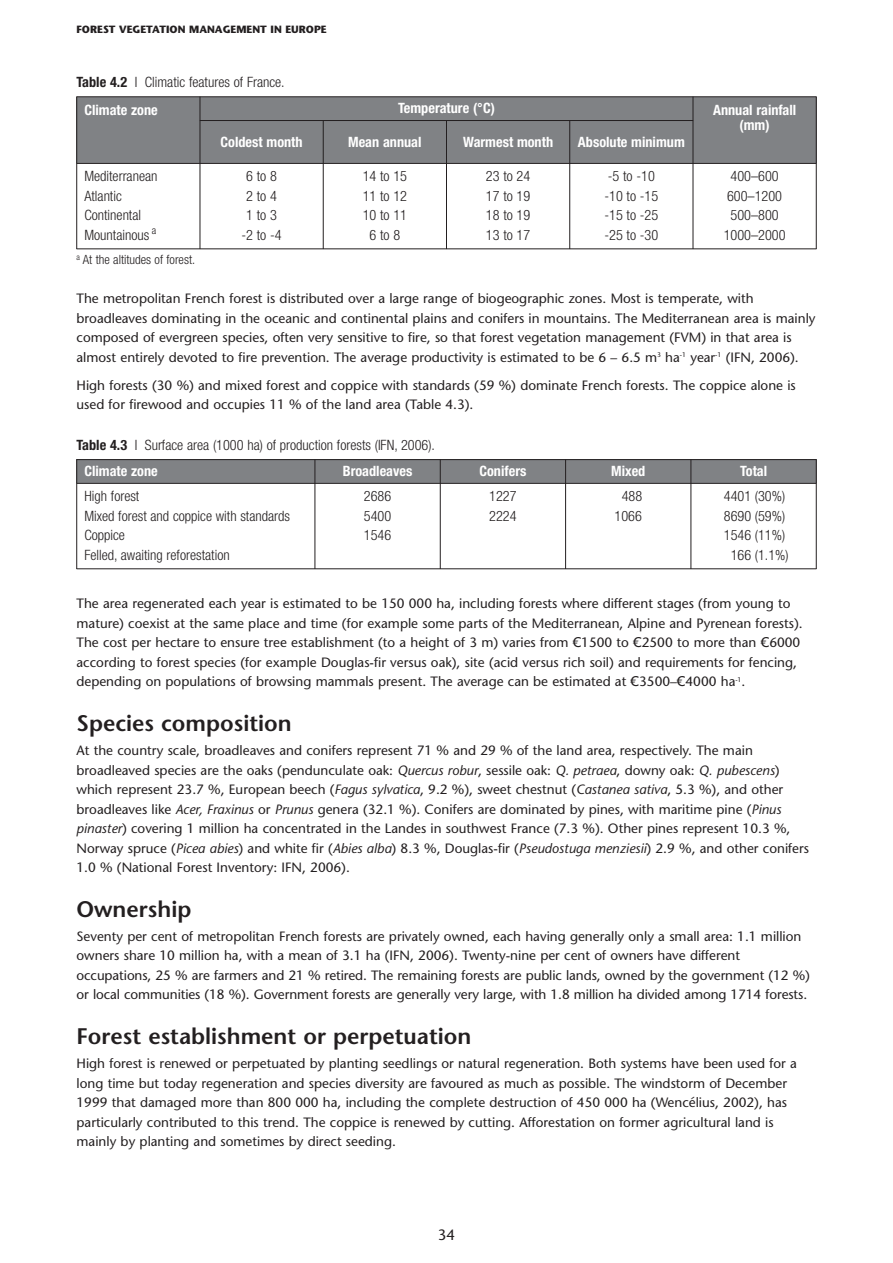
<style>
.page{position:relative;width:893px;height:1263px;background:#fff}
.page>*{position:absolute;margin:0;border:0;box-sizing:border-box;transform-origin:0 0}
.t1{font:600 22.5px "Stone Sans";color:#231f20}
.t2{font:15px "Stone Sans";color:#231f20}
.t3{font:300 condensed 14.25px/19.5px "Helvetica Neue";color:#231f20}
.t4{font:700 condensed 14.25px/15px "Helvetica Neue";color:#fff;text-align:center}
.t5{font:13.5px/19.5px "Stone Sans";color:#231f20}
.t6{font:300 condensed 12.75px "Helvetica Neue";color:#231f20}
.t7{font:700 10.5px "Stone Sans";color:#231f20}
.s1{font-weight:700}
.s2{font-weight:700;color:#fff}
.s3{font-family:"Verdana"}
.s4{font-style:italic}
</style>
<div class="page">
<div style="left:77px;top:97px;width:123px;height:66px;background:#808285"></div>
<div style="left:200px;top:97px;width:493px;height:24px;background:#808285"></div>
<div style="left:693px;top:97px;width:123px;height:66px;background:#808285"></div>
<div style="left:200px;top:121px;width:123px;height:42px;background:#808285"></div>
<div style="left:323px;top:121px;width:123px;height:42px;background:#808285"></div>
<div style="left:446px;top:121px;width:124px;height:42px;background:#808285"></div>
<div style="left:570px;top:121px;width:123px;height:42px;background:#808285"></div>
<hr style="left:76px;top:97px;width:1px;height:152px;background:#231f20">
<hr style="left:200px;top:97px;width:1px;height:152px;background:#231f20">
<hr style="left:323px;top:120px;width:1px;height:129px;background:#231f20">
<hr style="left:446px;top:120px;width:1px;height:129px;background:#231f20">
<hr style="left:569px;top:120px;width:1px;height:129px;background:#231f20">
<hr style="left:693px;top:97px;width:1px;height:152px;background:#231f20">
<hr style="left:816px;top:97px;width:1px;height:152px;background:#231f20">
<hr style="left:77px;top:96px;width:739px;height:1px;background:#231f20">
<hr style="left:200px;top:120px;width:493px;height:1px;background:#231f20">
<hr style="left:77px;top:163px;width:739px;height:1px;background:#231f20">
<hr style="left:77px;top:249px;width:739px;height:1px;background:#231f20">
<div style="left:77px;top:459px;width:238px;height:24px;background:#808285"></div>
<div style="left:315px;top:459px;width:125px;height:24px;background:#808285"></div>
<div style="left:440px;top:459px;width:126px;height:24px;background:#808285"></div>
<div style="left:566px;top:459px;width:125px;height:24px;background:#808285"></div>
<div style="left:691px;top:459px;width:125px;height:24px;background:#808285"></div>
<hr style="left:76px;top:459px;width:1px;height:110px;background:#231f20">
<hr style="left:315px;top:459px;width:1px;height:110px;background:#231f20">
<hr style="left:440px;top:459px;width:1px;height:110px;background:#231f20">
<hr style="left:565px;top:459px;width:1px;height:110px;background:#231f20">
<hr style="left:691px;top:459px;width:1px;height:110px;background:#231f20">
<hr style="left:816px;top:459px;width:1px;height:110px;background:#231f20">
<hr style="left:77px;top:459px;width:739px;height:1px;background:#231f20">
<hr style="left:77px;top:483px;width:739px;height:1px;background:#231f20">
<hr style="left:77px;top:568px;width:739px;height:1px;background:#231f20">
<p class="t7" style="left:77px;top:26px;width:252px">FOREST VEGETATION MANAGEMENT IN EUROPE</p>
<p class="t3" style="left:84px;top:69px;width:202px;line-height:27.9px;text-indent:-8px"><span class="s1">Table 4.2</span> I Climatic features of France.<br><span class="s2">Climate zone</span></p>
<p class="t4" style="left:398px;top:102px;width:98px">Temperature (°C)</p>
<p class="t4" style="left:713px;top:103px;width:85px">Annual rainfall (mm)</p>
<p class="t4" style="left:221px;top:135px;width:84px">Coldest month</p>
<p class="t4" style="left:348px;top:135px;width:75px">Mean annual</p>
<p class="t4" style="left:463px;top:135px;width:91px">Warmest month</p>
<p class="t4" style="left:578px;top:135px;width:108px">Absolute minimum</p>
<p class="t3" style="left:84px;top:168px;width:75px">Mediterranean<br>Atlantic<br>Continental<br>Mountainous <sup>a</sup></p>
<p class="t3" style="left:241px;top:168px;width:42px;text-align:center">6 to 8<br>2 to 4<br>1 to 3 -2 to -4</p>
<p class="t3" style="left:363px;top:168px;width:46px;text-align:center">14 to 15<br>11 to 12<br>10 to 11<br>6 to 8</p>
<p class="t3" style="left:486px;top:168px;width:46px;text-align:justify">23 to 24<br>17 to 19<br>18 to 19<br>13 to 17</p>
<p class="t3" style="left:604px;top:168px;width:55px">-5 to -10 -10 to -15 -15 to -25 -25 to -30</p>
<p class="t3" style="left:724px;top:168px;width:63px;text-align:center">400–600<br>600–1200<br>500–800<br>1000–2000</p>
<p class="t6" style="left:77px;top:255px;width:120px"><sup>a</sup> At the altitudes of forest.</p>
<p class="t5" style="left:77px;top:290px;width:740px">The metropolitan French forest is distributed over a large range of biogeographic zones. Most is temperate, with broadleaves dominating in the oceanic and continental plains and conifers in mountains. The Mediterranean area is mainly composed of evergreen species, often very sensitive to fire, so that forest vegetation management (FVM) in that area is almost entirely devoted to fire prevention. The average productivity is estimated to be 6 – 6.5 m<sup>3</sup> ha<sup>-1</sup> year<sup>-1</sup> (IFN, 2006).</p>
<p class="t5" style="left:77px;top:377px;width:721px">High forests (30 %) and mixed forest and coppice with standards (59 %) dominate French forests. The coppice alone is used for firewood and occupies 11 % of the land area (Table 4.3).</p>
<p class="t3" style="left:84px;top:432px;width:352px;line-height:26.5px;text-indent:-8px"><span class="s1">Table 4.3</span> I Surface area (1000 ha) of production forests (IFN, 2006).<br><span class="s2">Climate zone</span></p>
<p class="t4" style="left:343px;top:465px;width:71px">Broadleaves</p>
<p class="t4" style="left:479px;top:465px;width:48px">Conifers</p>
<p class="t4" style="left:611px;top:465px;width:36px">Mixed</p>
<p class="t4" style="left:740px;top:465px;width:29px">Total</p>
<p class="t3" style="left:84px;top:488px;width:207px">High forest<br>Mixed forest and coppice with standards<br>Coppice<br>Felled, awaiting reforestation</p>
<p class="t3" style="left:364px;top:488px;width:29px;text-align:justify">2686<br>5400<br>1546</p>
<p class="t3" style="left:489px;top:488px;width:29px">1227<br>2224</p>
<p class="t3" style="left:615px;top:488px;width:29px;text-align:center">488<br>1066</p>
<p class="t3" style="left:724px;top:488px;width:66px;text-align:center">4401 (30%)<br>8690 (59%)<br>1546 (11%)<br>166 (1.1%)</p>
<p class="t5" style="left:77px;top:595px;width:728px">The area regenerated each year is estimated to be 150 000 ha, including forests where different stages (from young to mature) coexist at the same place and time (for example some parts of the Mediterranean, Alpine and Pyrenean forests).<br>The cost per hectare to ensure tree establishment (to a height of 3 m) varies from <span class="s3">€</span>1500 to <span class="s3">€</span>2500 to more than <span class="s3">€</span>6000 according to forest species (for example Douglas-fir versus oak), site (acid versus rich soil) and requirements for fencing, depending on populations of browsing mammals present. The average can be estimated at <span class="s3">€</span>3500–<span class="s3">€</span>4000 ha<sup>-1</sup>.</p>
<h1 class="t1" style="left:77px;top:715px;width:217px">Species composition</h1>
<p class="t5" style="left:77px;top:742px;width:734px">At the country scale, broadleaves and conifers represent 71 % and 29 % of the land area, respectively. The main broadleaved species are the oaks (pendunculate oak: <span class="s4">Quercus robur</span>, sessile oak: <span class="s4">Q. petraea</span>, downy oak: <span class="s4">Q. pubescens</span>) which represent 23.7 %, European beech (<span class="s4">Fagus sylvatica</span>, 9.2 %), sweet chestnut (<span class="s4">Castanea sativa</span>, 5.3 %), and other broadleaves like <span class="s4">Acer, Fraxinus</span> or <span class="s4">Prunus</span> genera (32.1 %). Conifers are dominated by pines, with maritime pine (<span class="s4">Pinus pinaster</span>) covering 1 million ha concentrated in the Landes in southwest France (7.3 %). Other pines represent 10.3 %, Norway spruce (<span class="s4">Picea abies</span>) and white fir (<span class="s4">Abies alba</span>) 8.3 %, Douglas-fir (<span class="s4">Pseudostuga menziesii</span>) 2.9 %, and other conifers 1.0 % (National Forest Inventory: IFN, 2006).</p>
<h1 class="t1" style="left:77px;top:901px;width:116px">Ownership</h1>
<p class="t5" style="left:77px;top:928px;width:735px">Seventy per cent of metropolitan French forests are privately owned, each having generally only a small area: 1.1 million owners share 10 million ha, with a mean of 3.1 ha (IFN, 2006). Twenty-nine per cent of owners have different occupations, 25 % are farmers and 21 % retired. The remaining forests are public lands, owned by the government (12 %) or local communities (18 %). Government forests are generally very large, with 1.8 million ha divided among 1714 forests.</p>
<h1 class="t1" style="left:77px;top:1028px;width:396px">Forest establishment or perpetuation</h1>
<p class="t5" style="left:77px;top:1055px;width:722px">High forest is renewed or perpetuated by planting seedlings or natural regeneration. Both systems have been used for a long time but today regeneration and species diversity are favoured as much as possible. The windstorm of December 1999 that damaged more than 800 000 ha, including the complete destruction of 450 000 ha (Wencélius, 2002), has particularly contributed to this trend. The coppice is renewed by cutting. Afforestation on former agricultural land is mainly by planting and sometimes by direct seeding.</p>
<p class="t2" style="left:438px;top:1229px;width:19px">34</p>
</div>
